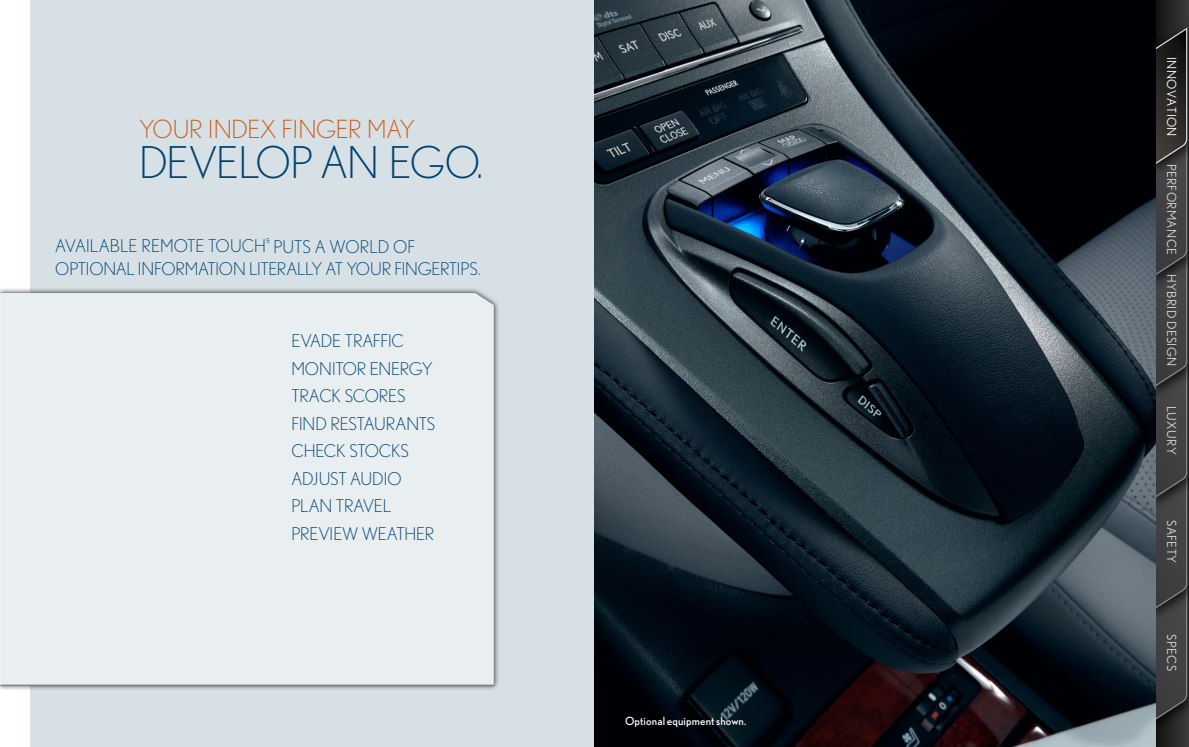
<style>
.page{position:relative;width:1189px;height:747px;background:#fff}
.page>*{position:absolute;margin:0;border:0;box-sizing:border-box;transform-origin:0 0}
.t1{font:300 43.75px "Nobel";letter-spacing:-.02em;color:#004272}
.t2{font:300 25px "Nobel";letter-spacing:-.015em;color:#cc5d19}
.t3{font:300 17.5px/27.5px "Nobel";letter-spacing:-.01em;color:#004272}
.t4{font:12.5px "Nobel";letter-spacing:.03em;color:#d9dadb}
.t5{font:12.5px "Nobel";letter-spacing:.03em;color:#fff}
.t6{font:11.25px "Nobel";letter-spacing:.01em;color:#fff}
.t7{font:6.25px "Nobel";color:#004272}
</style>
<div class="page">
<svg style="left:1155px;top:0;width:33px;height:747px"></svg>
<img style="left:1155px;top:628px;width:33px;height:111px">
<img style="left:1186px;top:517px;width:2px;height:111px">
<img style="left:1186px;top:405px;width:2px;height:112px">
<img style="left:1186px;top:294px;width:2px;height:111px">
<img style="left:1186px;top:183px;width:2px;height:111px">
<img style="left:1155px;top:18px;width:33px;height:165px">
<svg style="left:1155px;top:27px;width:31px;height:693px;background:#3b3b3c"></svg>
<div style="left:30px;top:0;width:564px;height:747px;background:#d7e1e5"></div>
<img style="left:594px;top:0;width:561px;height:747px">
<div style="left:0;top:288px;width:500px;height:403px;background:#000;opacity:.75"></div>
<div style="left:0;top:291px;width:496px;height:395px;background:#fff;opacity:.75"></div>
<div style="left:0;top:304px;width:496px;height:382px;background:#e9eef0"></div>
<h2 class="t2" style="left:139px;top:115px;width:277px">YOUR INDEX FINGER MAY</h2>
<h1 class="t1" style="left:139px;top:138px;width:346px">DEVELOP AN EGO.</h1>
<p class="t7" style="left:266px;top:237px;width:5px">5</p>
<p class="t3" style="left:55px;top:255px;width:427px">OPTIONAL INFORMATION LITERALLY AT YOUR FINGERTIPS.</p>
<p class="t3" style="left:55px;top:232px;width:361px">AVAILABLE REMOTE TOUCH PUTS A WORLD OF</p>
<p class="t3" style="left:291px;top:327px;width:145px">EVADE TRAFFIC<br>MONITOR ENERGY<br>TRACK SCORES<br>FIND RESTAURANTS<br>CHECK STOCKS<br>ADJUST AUDIO<br>PLAN TRAVEL<br>PREVIEW WEATHER</p>
<p class="t6" style="left:625px;top:714px;width:123px">Optional equipment shown.</p>
<p class="t5" style="left:1178px;top:57px;width:81px;rotate:90deg">INNOVATION</p>
<p class="t4" style="left:1178px;top:164px;width:92px;rotate:90deg">PERFORMANCE</p>
<p class="t4" style="left:1178px;top:274px;width:94px;rotate:90deg">HYBRID DESIGN</p>
<p class="t4" style="left:1178px;top:406px;width:50px;rotate:90deg">LUXURY</p>
<p class="t4" style="left:1178px;top:520px;width:44px;rotate:90deg">SAFETY</p>
<p class="t4" style="left:1178px;top:634px;width:38px;rotate:90deg">SPECS</p>
</div>
